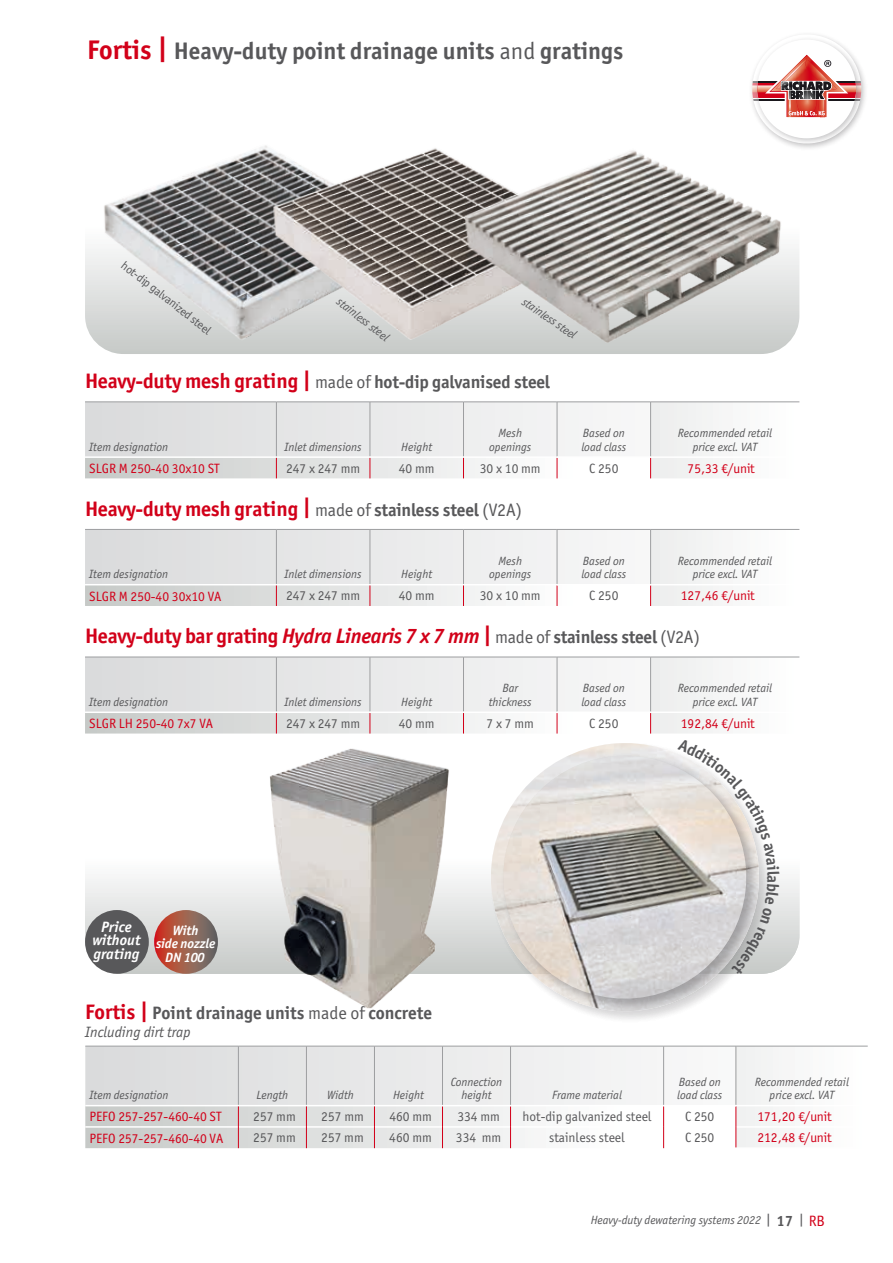
<style>
.page{position:relative;width:893px;height:1263px;background:#fff}
.page>*{position:absolute;margin:0;border:0;box-sizing:border-box;transform-origin:0 0}
.t1{font:700 24px "Officina Sans ITC Pro";color:#58585a}
.t2{font:700 21px "Officina Sans ITC Pro";letter-spacing:-.015em;color:#d20019}
.t3{font:700 18px "Officina Sans ITC Pro";color:#58585a}
.t4{font:italic 700 15px/13.5px "Officina Sans ITC Pro";color:#fff;text-align:center}
.t5{font:italic 15px "Officina Sans ITC Pro";color:#58585a}
.t6{font:13.5px "Officina Sans ITC Pro";color:#58585a}
.t7{font:13.5px "Officina Sans ITC Pro";color:#d20019}
.t8{font:italic 700 13.5px/13.5px "Officina Sans ITC Pro";letter-spacing:-.01em;color:#fff;text-align:center}
.t9{font:italic 12px/13.5px "Officina Sans ITC Pro";color:#58585a;text-align:center}
.t10{font:12px "Officina Sans ITC Pro";color:#58585a}
.s1{font-size:27px;color:#d20019}
.s2{font-size:30px;color:#d20019}
.s3{font-weight:400}
.s4{font-size:21px;color:#d20019}
.s5{font-size:24px;color:#d20019}
.s6{font-size:24px}
.s7{font-weight:400;font-size:18px;color:#58585a}
.s8{font-size:18px;color:#58585a}
.s9{font-style:italic}
.s10{font-style:normal;font-size:15px}
.s11{font-weight:700;font-style:normal;font-size:15px}
.s12{font-style:normal;font-size:15px;color:#d20019}
</style>
<div class="page">
<svg style="left:85px;top:879px;width:714px;height:95px"></svg>
<svg style="left:154px;top:910px;width:64px;height:64px;background:#9d5c4d"></svg>
<div style="left:85px;top:910px;width:64px;height:64px;background:#58585a;border-radius:50%"></div>
<svg style="left:85px;top:403px;width:508px;height:53px"></svg>
<div style="left:651px;top:420px;width:62px;height:36px;background:#f0f1f0"></div>
<svg style="left:85px;top:458px;width:565px;height:275px"></svg>
<hr style="left:276px;top:402px;width:1px;height:54px;background:#9d9ea0">
<hr style="left:370px;top:402px;width:1px;height:54px;background:#9d9ea0">
<hr style="left:463px;top:402px;width:1px;height:54px;background:#9d9ea0">
<hr style="left:463px;top:530px;width:1px;height:54px;background:#9d9ea0">
<hr style="left:463px;top:657px;width:1px;height:54px;background:#9d9ea0">
<hr style="left:85px;top:402px;width:191px;height:1px;background:#9d9ea0">
<hr style="left:276px;top:402px;width:94px;height:1px;background:#9d9ea0">
<hr style="left:370px;top:402px;width:93px;height:1px;background:#9d9ea0">
<hr style="left:85px;top:529px;width:191px;height:1px;background:#9d9ea0">
<hr style="left:370px;top:529px;width:93px;height:1px;background:#9d9ea0">
<hr style="left:463px;top:529px;width:94px;height:1px;background:#9d9ea0">
<hr style="left:85px;top:657px;width:191px;height:1px;background:#9d9ea0">
<hr style="left:370px;top:657px;width:93px;height:1px;background:#9d9ea0">
<hr style="left:463px;top:657px;width:94px;height:1px;background:#9d9ea0">
<hr style="left:463px;top:584px;width:94px;height:1px;background:#fff">
<hr style="left:463px;top:711px;width:94px;height:2px;background:#fff">
<hr style="left:85px;top:584px;width:191px;height:1px;background:#fff">
<hr style="left:370px;top:584px;width:93px;height:1px;background:#fff">
<hr style="left:85px;top:711px;width:191px;height:2px;background:#fff">
<hr style="left:370px;top:711px;width:93px;height:2px;background:#fff">
<svg style="left:463px;top:458px;width:1px;height:20px"></svg>
<svg style="left:557px;top:458px;width:1px;height:20px"></svg>
<svg style="left:463px;top:585px;width:1px;height:21px"></svg>
<svg style="left:557px;top:585px;width:1px;height:21px"></svg>
<svg style="left:276px;top:457px;width:95px;height:276px"></svg>
<svg style="left:463px;top:713px;width:1px;height:20px"></svg>
<svg style="left:557px;top:713px;width:1px;height:20px"></svg>
<svg style="left:650px;top:458px;width:149px;height:275px"></svg>
<hr style="left:557px;top:402px;width:1px;height:54px;background:#9d9ea0">
<hr style="left:650px;top:402px;width:1px;height:54px;background:#9d9ea0">
<hr style="left:557px;top:529px;width:94px;height:1px;background:#9d9ea0">
<hr style="left:557px;top:530px;width:1px;height:54px;background:#9d9ea0">
<hr style="left:650px;top:530px;width:1px;height:54px;background:#9d9ea0">
<hr style="left:557px;top:657px;width:94px;height:1px;background:#9d9ea0">
<hr style="left:557px;top:657px;width:1px;height:54px;background:#9d9ea0">
<hr style="left:650px;top:657px;width:1px;height:54px;background:#9d9ea0">
<hr style="left:557px;top:584px;width:94px;height:1px;background:#fff">
<hr style="left:557px;top:711px;width:94px;height:2px;background:#fff">
<svg style="left:85px;top:1046px;width:783px;height:102px"></svg>
<hr style="left:442px;top:1046px;width:1px;height:59px;background:#9d9ea0">
<hr style="left:510px;top:1046px;width:1px;height:59px;background:#9d9ea0">
<hr style="left:663px;top:1046px;width:73px;height:1px;background:#9d9ea0">
<hr style="left:663px;top:1046px;width:1px;height:59px;background:#9d9ea0">
<hr style="left:736px;top:1046px;width:1px;height:59px;background:#9d9ea0">
<hr style="left:442px;top:1105px;width:69px;height:1px;background:#fff">
<hr style="left:664px;top:1105px;width:72px;height:1px;background:#fff">
<hr style="left:442px;top:1046px;width:69px;height:1px;background:#9d9ea0">
<svg style="left:751px;top:34px;width:113px;height:81px"></svg>
<img style="left:85px;top:153px;width:160px;height:201px">
<img style="left:435px;top:115px;width:425px;height:305px">
<img style="left:258px;top:733px;width:201px;height:276px">
<svg style="left:484px;top:743px;width:190px;height:275px"></svg>
<div style="left:501px;top:753px;width:259px;height:259px;background:#1a171c;opacity:.2"></div>
<img style="left:245px;top:115px;width:440px;height:251px">
<svg style="left:677px;top:753px;width:102px;height:223px"></svg>
<h1 class="t1" style="left:87px;top:36px;width:538px"><span class="s1">Fortis</span> <span class="s2">|</span> Heavy-duty point drainage units <span class="s3">and</span> gratings</h1>
<p class="t10" style="left:127px;top:258px;width:112px;rotate:38deg">hot-dip galvanized steel</p>
<p class="t9" style="left:342px;top:294px;width:64px;rotate:38deg">stainless steel</p>
<p class="t9" style="left:527px;top:295px;width:64px;rotate:34deg">stainless steel</p>
<h3 class="t3" style="left:85px;top:371px;width:466px"><span class="s4">Heavy-duty mesh grating</span> <span class="s5">|</span> <span class="s3">made of</span> hot-dip galvanised steel</h3>
<p class="t9" style="left:89px;top:440px;width:80px">Item designation</p>
<p class="t9" style="left:285px;top:440px;width:79px">Inlet dimensions</p>
<p class="t9" style="left:401px;top:440px;width:32px">Height</p>
<p class="t9" style="left:489px;top:426px;width:44px">Mesh openings</p>
<p class="t9" style="left:581px;top:426px;width:46px;text-align:left">Based on load class</p>
<p class="t9" style="left:678px;top:426px;width:96px">Recommended retail price excl. VAT</p>
<p class="t7" style="left:89px;top:460px;width:132px">SLGR M 250-40 30x10 ST</p>
<p class="t6" style="left:286px;top:460px;width:76px">247 x 247 mm</p>
<p class="t6" style="left:399px;top:460px;width:37px">40 mm</p>
<p class="t6" style="left:480px;top:460px;width:62px">30 x 10 mm</p>
<p class="t6" style="left:589px;top:460px;width:31px">C 250</p>
<p class="t7" style="left:688px;top:460px;width:69px">75,33 €/unit</p>
<h2 class="t2" style="left:85px;top:496px;width:439px">Heavy-duty mesh grating <span class="s6">|</span> <span class="s7">made of</span> <span class="s8">stainless steel</span> <span class="s7">(V2A)</span></h2>
<p class="t9" style="left:89px;top:568px;width:80px">Item designation</p>
<p class="t9" style="left:285px;top:568px;width:79px">Inlet dimensions</p>
<p class="t9" style="left:401px;top:568px;width:32px">Height</p>
<p class="t9" style="left:489px;top:554px;width:44px">Mesh openings</p>
<p class="t9" style="left:581px;top:554px;width:46px;text-align:left">Based on load class</p>
<p class="t9" style="left:678px;top:554px;width:96px">Recommended retail price excl. VAT</p>
<p class="t7" style="left:89px;top:588px;width:133px">SLGR M 250-40 30x10 VA</p>
<p class="t6" style="left:286px;top:588px;width:76px">247 x 247 mm</p>
<p class="t6" style="left:399px;top:588px;width:37px">40 mm</p>
<p class="t6" style="left:480px;top:588px;width:62px">30 x 10 mm</p>
<p class="t6" style="left:589px;top:588px;width:31px">C 250</p>
<p class="t7" style="left:681px;top:588px;width:75px">127,46 €/unit</p>
<h2 class="t2" style="left:85px;top:623px;width:617px">Heavy-duty bar grating <span class="s9">Hydra Linearis 7 x 7 mm</span> <span class="s6">|</span> <span class="s7">made of</span> <span class="s8">stainless steel</span> <span class="s7">(V2A)</span></h2>
<p class="t9" style="left:89px;top:695px;width:80px">Item designation</p>
<p class="t9" style="left:285px;top:695px;width:79px">Inlet dimensions</p>
<p class="t9" style="left:401px;top:695px;width:32px">Height</p>
<p class="t9" style="left:489px;top:682px;width:44px">Bar thickness</p>
<p class="t9" style="left:581px;top:682px;width:46px;text-align:left">Based on load class</p>
<p class="t9" style="left:678px;top:682px;width:96px">Recommended retail price excl. VAT</p>
<p class="t7" style="left:89px;top:716px;width:125px">SLGR LH 250-40 7x7 VA</p>
<p class="t6" style="left:286px;top:715px;width:76px">247 x 247 mm</p>
<p class="t6" style="left:399px;top:715px;width:37px">40 mm</p>
<p class="t6" style="left:487px;top:715px;width:49px">7 x 7 mm</p>
<p class="t6" style="left:589px;top:715px;width:31px">C 250</p>
<p class="t7" style="left:681px;top:715px;width:75px">192,84 €/unit</p>
<p class="t4" style="left:93px;top:920px;width:50px">Price without grating</p>
<p class="t8" style="left:156px;top:923px;width:61px">With<br>side nozzle<br>DN 100</p>
<h3 class="t3" style="left:85px;top:1002px;width:348px"><span class="s4">Fortis</span> <span class="s5">|</span> Point drainage units <span class="s3">made of</span> concrete</h3>
<p class="t5" style="left:85px;top:1023px;width:107px">Including dirt trap</p>
<p class="t9" style="left:90px;top:1088px;width:80px">Item designation</p>
<p class="t9" style="left:256px;top:1088px;width:33px">Length</p>
<p class="t9" style="left:327px;top:1088px;width:28px">Width</p>
<p class="t9" style="left:393px;top:1088px;width:32px">Height</p>
<p class="t9" style="left:451px;top:1075px;width:53px">Connection height</p>
<p class="t9" style="left:552px;top:1088px;width:71px">Frame material</p>
<p class="t9" style="left:677px;top:1075px;width:46px;text-align:left">Based on load class</p>
<p class="t9" style="left:755px;top:1075px;width:96px">Recommended retail price excl. VAT</p>
<p class="t7" style="left:90px;top:1109px;width:134px">PEFO 257-257-460-40 ST</p>
<p class="t6" style="left:253px;top:1109px;width:44px">257 mm</p>
<p class="t6" style="left:321px;top:1109px;width:44px">257 mm</p>
<p class="t6" style="left:389px;top:1109px;width:44px">460 mm</p>
<p class="t6" style="left:457px;top:1109px;width:44px">334 mm</p>
<p class="t6" style="left:522px;top:1109px;width:131px">hot-dip galvanized steel</p>
<p class="t6" style="left:685px;top:1109px;width:31px">C 250</p>
<p class="t7" style="left:757px;top:1108px;width:76px">171,20 €/unit</p>
<p class="t7" style="left:90px;top:1130px;width:135px">PEFO 257-257-460-40 VA</p>
<p class="t6" style="left:253px;top:1130px;width:44px">257 mm</p>
<p class="t6" style="left:321px;top:1130px;width:44px">257 mm</p>
<p class="t6" style="left:389px;top:1130px;width:44px">460 mm</p>
<p class="t6" style="left:456px;top:1130px;width:47px">334 mm</p>
<p class="t6" style="left:549px;top:1130px;width:77px">stainless steel</p>
<p class="t6" style="left:685px;top:1130px;width:31px">C 250</p>
<p class="t7" style="left:757px;top:1130px;width:76px">212,48 €/unit</p>
<p class="t9" style="left:591px;top:1213px;width:236px">Heavy-duty dewatering systems 2022 <span class="s10">|</span> <span class="s11">17</span> <span class="s10">|</span> <span class="s12">RB</span></p>
</div>
